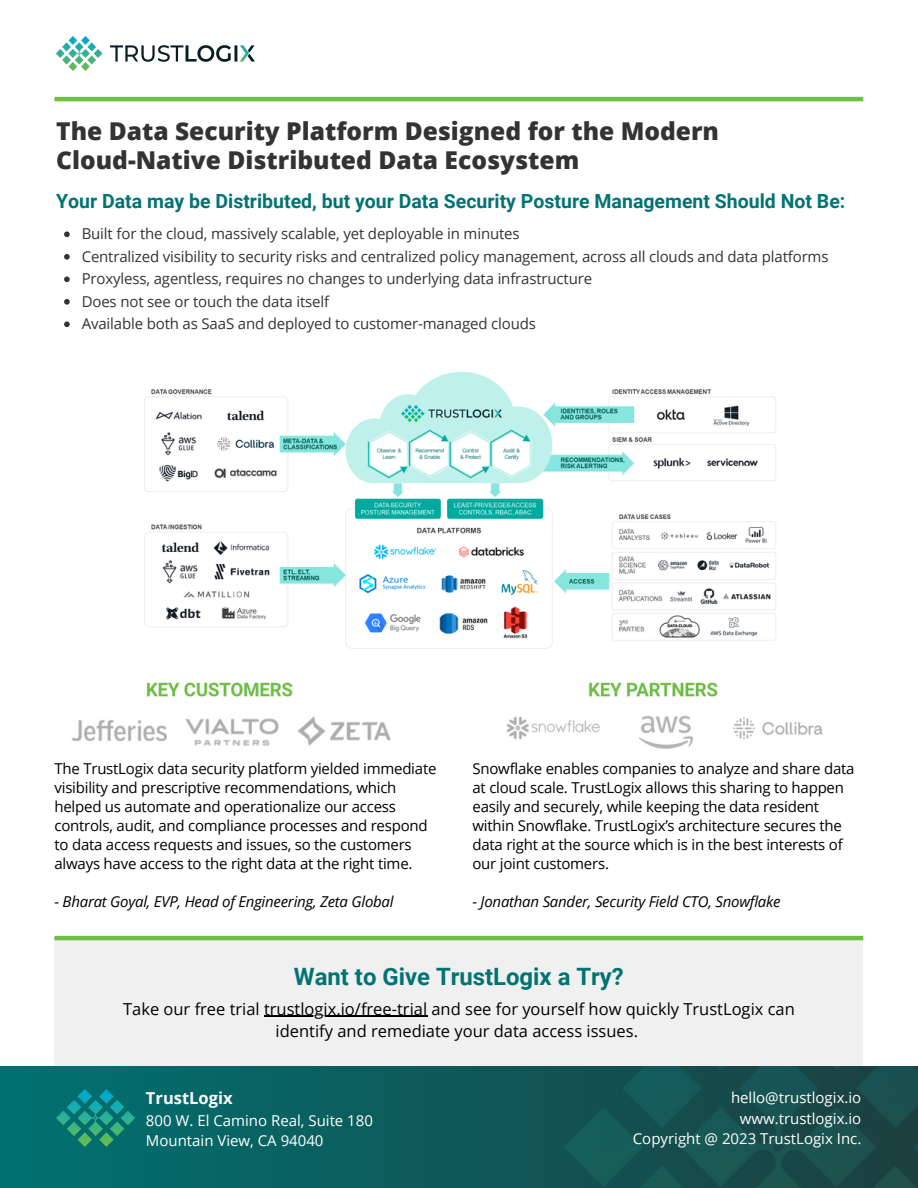
<style>
.page{position:relative;width:918px;height:1188px;background:#fff}
.page>*{position:absolute;margin:0;border:0;box-sizing:border-box;transform-origin:0 0}
.t1{font:800 24.6px "Open Sans";color:#333}
.t2{font:700 23.85px "Roboto";color:#007373}
.t3{font:700 19.5px "Roboto";color:#007373}
.t4{font:16.5px/22.5px "Open Sans";color:#000;text-align:center}
.t5{font:700 16.5px "Open Sans";color:#fff}
.t6{font:15px/19.2px "Open Sans";letter-spacing:-.015em;color:#000}
.t7{font:15px "Open Sans";letter-spacing:-.01em;color:#333}
.t8{font:15px/20.2px "Open Sans";color:#fff}
.t9{font:italic 15px "Open Sans";letter-spacing:-.015em;color:#000}
</style>
<div class="page">
<img style="left:146px;top:682px;width:572px;height:15px">
<div style="left:54px;top:936px;width:809px;height:211px;background:#f1f0f0"></div>
<svg style="left:0;top:1066px;width:564px;height:122px;background:#096161"></svg>
<img style="left:564px;top:1066px;width:354px;height:122px">
<img style="left:56px;top:1089px;width:83px;height:57px">
<hr style="left:54px;top:97px;width:809px;height:4px;background:#6fbe46">
<img style="left:56px;top:37px;width:198px;height:34px">
<hr style="left:54px;top:936px;width:809px;height:4px;background:#6fbe46">
<svg style="left:64px;top:231px;width:6px;height:6px"></svg>
<svg style="left:64px;top:254px;width:6px;height:6px"></svg>
<svg style="left:64px;top:276px;width:6px;height:6px"></svg>
<svg style="left:64px;top:299px;width:6px;height:6px"></svg>
<svg style="left:64px;top:321px;width:6px;height:6px"></svg>
<hr style="left:264px;top:1016px;width:163px;height:1px;background:#000">
<img style="left:71px;top:715px;width:752px;height:34px">
<img style="left:144px;top:372px;width:632px;height:277px">
<p class="t1" style="left:56px;top:114px;width:664px">The Data Security Platform Designed for the Modern</p>
<p class="t1" style="left:56px;top:143px;width:525px">Cloud-Native Distributed Data Ecosystem</p>
<p class="t3" style="left:56px;top:190px;width:791px">Your Data may be Distributed, but your Data Security Posture Management Should Not Be:</p>
<p class="t7" style="left:82px;top:223px;width:439px">Built for the cloud, massively scalable, yet deployable in minutes</p>
<p class="t7" style="left:82px;top:246px;width:748px">Centralized visibility to security risks and centralized policy management, across all clouds and data platforms</p>
<p class="t7" style="left:82px;top:268px;width:512px">Proxyless, agentless, requires no changes to underlying data infrastructure</p>
<p class="t7" style="left:82px;top:291px;width:249px">Does not see or touch the data itself</p>
<p class="t7" style="left:82px;top:313px;width:456px">Available both as SaaS and deployed to customer-managed clouds</p>
<p class="t6" style="left:54px;top:758px;width:384px">The TrustLogix data security platform yielded immediate visibility and prescriptive recommendations, which helped us automate and operationalize our access controls, audit, and compliance processes and respond to data access requests and issues, so the customers always have access to the right data at the right time.</p>
<p class="t9" style="left:54px;top:891px;width:341px">- Bharat Goyal, EVP, Head of Engineering, Zeta Global</p>
<p class="t6" style="left:472px;top:758px;width:384px">Snowflake enables companies to analyze and share data at cloud scale. TrustLogix allows this sharing to happen easily and securely, while keeping the data resident within Snowflake. TrustLogix’s architecture secures the data right at the source which is in the best interests of our joint customers.</p>
<p class="t9" style="left:472px;top:891px;width:310px">- Jonathan Sander, Security Field CTO, Snowflake</p>
<p class="t2" style="left:294px;top:963px;width:331px">Want to Give TrustLogix a Try?</p>
<p class="t4" style="left:123px;top:997px;width:673px">Take our free trial trustlogix.io/free-trial and see for yourself how quickly TrustLogix can identify and remediate your data access issues.</p>
<p class="t5" style="left:146px;top:1087px;width:88px">TrustLogix</p>
<p class="t8" style="left:146px;top:1110px;width:229px">800 W. El Camino Real, Suite 180<br>Mountain View, CA 94040</p>
<p class="t8" style="left:731px;top:1087px;width:132px">hello@trustlogix.io</p>
<p class="t8" style="left:740px;top:1108px;width:123px">www.trustlogix.io</p>
<p class="t8" style="left:633px;top:1128px;width:230px">Copyright @ 2023 TrustLogix Inc.</p>
</div>
